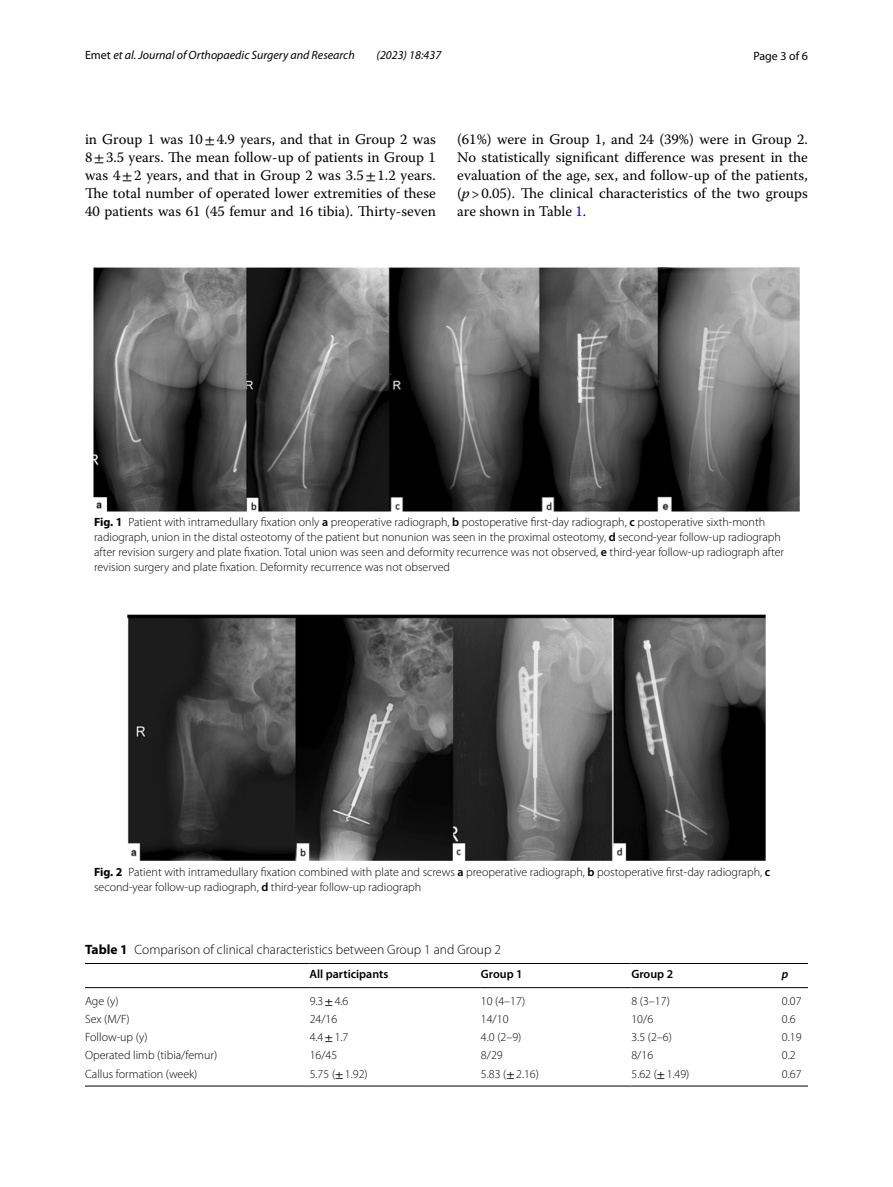
<style>
.page{position:relative;width:893px;height:1187px;background:#fff}
.page>*{position:absolute;margin:0;border:0;box-sizing:border-box;transform-origin:0 0}
.t1{font:14.7px/18px "Warnock Pro";color:#000;text-align:justify}
.t2{font:300 13.5px "Myriad Pro";color:#000}
.t3{font:300 12px/15px "Myriad Pro";color:#000}
.t4{font:italic 12px "Myriad Pro";color:#000}
.t5{font:600 12px "Myriad Pro";color:#000}
.t6{font:12px "Myriad Pro";color:#000}
.t7{font:italic 600 12px "Myriad Pro";color:#000}
.s1{font-style:normal}
.s2{font-family:"STIX"}
.s3{font-style:italic}
.s4{color:#00f}
.s5{font-weight:700}
.s6{font-weight:600}
.s7{font-family:"STIX";font-weight:400}
</style>
<div class="page">
<img style="left:93px;top:267px;width:706px;height:244px">
<img style="left:127px;top:614px;width:638px;height:246px">
<hr style="left:85px;top:963px;width:225px;height:1px;background:#000">
<hr style="left:85px;top:987px;width:225px;height:1px;background:#000">
<hr style="left:310px;top:963px;width:171px;height:1px;background:#000">
<hr style="left:310px;top:987px;width:171px;height:1px;background:#000">
<hr style="left:481px;top:963px;width:150px;height:1px;background:#000">
<hr style="left:481px;top:987px;width:150px;height:1px;background:#000">
<hr style="left:631px;top:963px;width:151px;height:1px;background:#000">
<hr style="left:631px;top:987px;width:151px;height:1px;background:#000">
<svg style="left:782px;top:963px;width:26px;height:1px"></svg>
<svg style="left:782px;top:987px;width:26px;height:1px"></svg>
<hr style="left:85px;top:1085px;width:225px;height:1px;background:#000">
<hr style="left:310px;top:1085px;width:171px;height:1px;background:#000">
<hr style="left:481px;top:1085px;width:150px;height:1px;background:#000">
<hr style="left:631px;top:1085px;width:151px;height:1px;background:#000">
<svg style="left:782px;top:1085px;width:26px;height:1px"></svg>
<p class="t4" style="left:85px;top:48px;width:271px"><span class="s1">Emet</span> et al. Journal of Orthopaedic Surgery and Research</p>
<p class="t4" style="left:377px;top:48px;width:66px">(2023) 18:437</p>
<p class="t6" style="left:753px;top:48px;width:56px">Page 3 of 6</p>
<p class="t1" style="left:85px;top:130px;width:352px">in Group 1 was 10<span class="s2">±</span>4.9 years, and that in Group 2 was 8<span class="s2">±</span>3.5 years. The mean follow-up of patients in Group 1 was 4<span class="s2">±</span>2 years, and that in Group 2 was 3.5<span class="s2">±</span>1.2 years.<br>The total number of operated lower extremities of these 40 patients was 61 (45 femur and 16 tibia). Thirty-seven</p>
<p class="t1" style="left:457px;top:130px;width:352px">(61%) were in Group 1, and 24 (39%) were in Group 2.<br>No statistically significant difference was present in the evaluation of the age, sex, and follow-up of the patients, (<span class="s3">p</span>&gt;0.05). The clinical characteristics of the two groups are shown in Table <span class="s4">1</span>.</p>
<p class="t3" style="left:94px;top:515px;width:692px"><span class="s5">Fig. 1</span> Patient with intramedullary fixation only <span class="s6">a</span> preoperative radiograph, <span class="s6">b</span> postoperative first-day radiograph, <span class="s6">c</span> postoperative sixth-month radiograph, union in the distal osteotomy of the patient but nonunion was seen in the proximal osteotomy, <span class="s6">d</span> second-year follow-up radiograph after revision surgery and plate fixation. Total union was seen and deformity recurrence was not observed, <span class="s6">e</span> third-year follow-up radiograph after revision surgery and plate fixation. Deformity recurrence was not observed</p>
<p class="t3" style="left:94px;top:864px;width:678px"><span class="s5">Fig. 2</span> Patient with intramedullary fixation combined with plate and screws <span class="s6">a</span> preoperative radiograph, <span class="s6">b</span> postoperative first-day radiograph, <span class="s6">c </span>second-year follow-up radiograph, <span class="s6">d</span> third-year follow-up radiograph</p>
<p class="t2" style="left:85px;top:941px;width:417px"><span class="s5">Table 1</span> Comparison of clinical characteristics between Group 1 and Group 2</p>
<p class="t5" style="left:310px;top:966px;width:80px">All participants</p>
<p class="t5" style="left:481px;top:966px;width:43px">Group 1</p>
<p class="t5" style="left:631px;top:966px;width:43px">Group 2</p>
<p class="t7" style="left:782px;top:966px;width:8px">p</p>
<p class="t3" style="left:85px;top:993px;width:35px">Age (y)</p>
<p class="t3" style="left:310px;top:993px;width:40px">9.3<span class="s7">±</span>4.6</p>
<p class="t3" style="left:481px;top:993px;width:46px">10 (4–17)</p>
<p class="t3" style="left:631px;top:993px;width:40px">8 (3–17)</p>
<p class="t3" style="left:782px;top:993px;width:21px">0.07</p>
<p class="t3" style="left:85px;top:1011px;width:46px">Sex (M/F)</p>
<p class="t3" style="left:310px;top:1011px;width:29px">24/16</p>
<p class="t3" style="left:481px;top:1011px;width:29px">14/10</p>
<p class="t3" style="left:631px;top:1011px;width:23px">10/6</p>
<p class="t3" style="left:782px;top:1011px;width:15px">0.6</p>
<p class="t3" style="left:85px;top:1029px;width:64px">Follow-up (y)</p>
<p class="t3" style="left:310px;top:1029px;width:40px">4.4<span class="s7">±</span>1.7</p>
<p class="t3" style="left:481px;top:1029px;width:42px">4.0 (2–9)</p>
<p class="t3" style="left:631px;top:1029px;width:42px">3.5 (2–6)</p>
<p class="t3" style="left:782px;top:1029px;width:21px">0.19</p>
<p class="t3" style="left:85px;top:1047px;width:134px">Operated limb (tibia/femur)</p>
<p class="t3" style="left:310px;top:1047px;width:29px">16/45</p>
<p class="t3" style="left:481px;top:1047px;width:23px">8/29</p>
<p class="t3" style="left:631px;top:1047px;width:23px">8/16</p>
<p class="t3" style="left:782px;top:1047px;width:15px">0.2</p>
<p class="t3" style="left:85px;top:1066px;width:114px">Callus formation (week)</p>
<p class="t3" style="left:310px;top:1066px;width:60px">5.75 (<span class="s7">±</span>1.92)</p>
<p class="t3" style="left:481px;top:1066px;width:60px">5.83 (<span class="s7">±</span>2.16)</p>
<p class="t3" style="left:631px;top:1066px;width:60px">5.62 (<span class="s7">±</span>1.49)</p>
<p class="t3" style="left:782px;top:1066px;width:21px">0.67</p>
</div>
